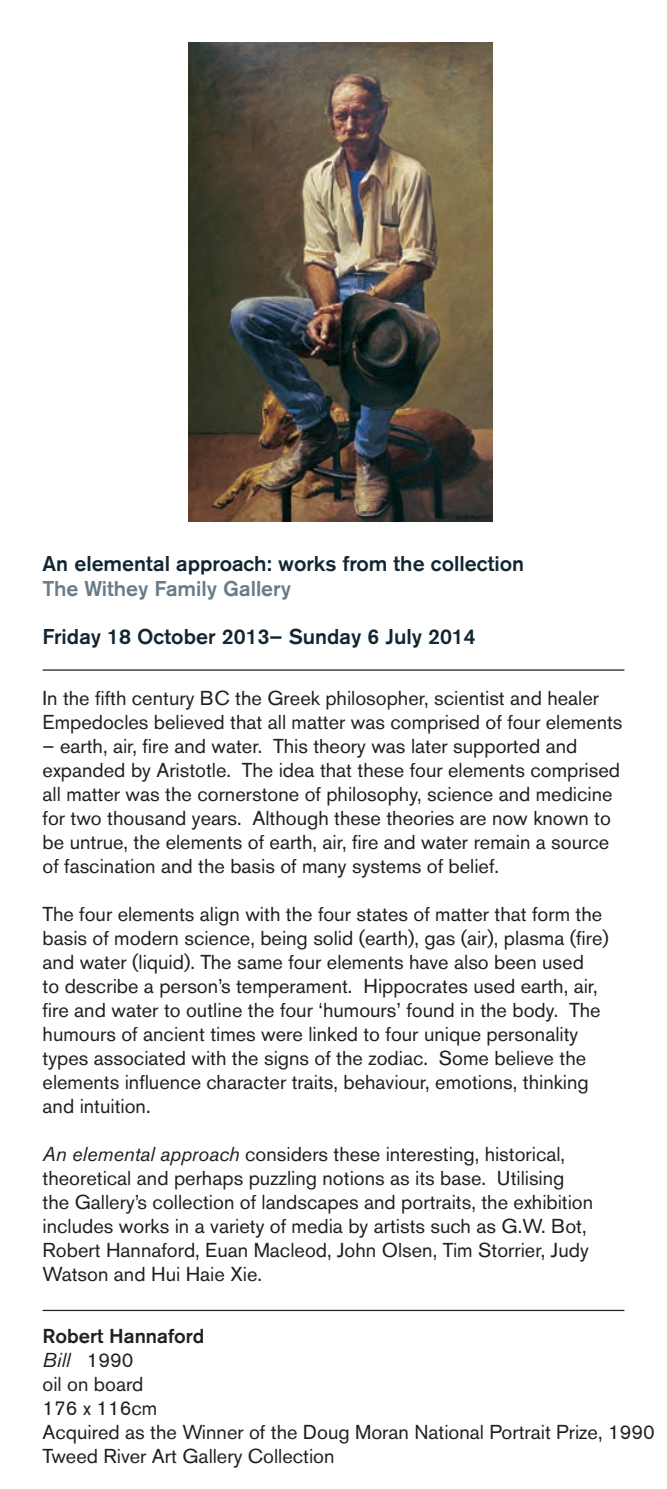
<style>
.page{position:relative;width:667px;height:1489px;background:#fff}
.page>*{position:absolute;margin:0;border:0;box-sizing:border-box;transform-origin:0 0}
.t1{font:500 21.25px "Akzidenz Grotesk BQ";color:#122632}
.t2{font:500 21.25px "Akzidenz Grotesk BQ";color:#687c88}
.t3{font:20px/24px "Akzidenz Grotesk BQ";color:#231f20}
.s1{font-style:italic}
.s2{font-weight:500}
</style>
<div class="page">
<hr style="left:43px;top:669px;width:581px;height:1px;background:#231f20">
<hr style="left:43px;top:1309px;width:581px;height:1px;background:#231f20">
<img style="left:188px;top:42px;width:304px;height:479px">
<p class="t1" style="left:43px;top:550px;width:482px">An elemental approach: works from the collection</p>
<p class="t2" style="left:43px;top:576px;width:250px">The Withey Family Gallery</p>
<p class="t1" style="left:43px;top:623px;width:434px">Friday 18 October 2013– Sunday 6 July 2014</p>
<p class="t3" style="left:43px;top:685px;width:581px">In the fifth century BC the Greek philosopher, scientist and healer<br>Empedocles believed that all matter was comprised of four elements</p>
<p class="t3" style="left:43px;top:733px;width:578px">– earth, air, fire and water. This theory was later supported and expanded by Aristotle. The idea that these four elements comprised all matter was the cornerstone of philosophy, science and medicine for two thousand years. Although these theories are now known to be untrue, the elements of earth, air, fire and water remain a source of fascination and the basis of many systems of belief.</p>
<p class="t3" style="left:43px;top:901px;width:567px">The four elements align with the four states of matter that form the basis of modern science, being solid (earth), gas (air), plasma (fire) and water (liquid). The same four elements have also been used<br>to describe a person’s temperament. Hippocrates used earth, air, fire and water to outline the four ‘humours’ found in the body. The humours of ancient times were linked to four unique personality types associated with the signs of the zodiac. Some believe the elements influence character traits, behaviour, emotions, thinking and intuition.</p>
<p class="t3" style="left:43px;top:1141px;width:551px"><span class="s1">An elemental approach</span> considers these interesting, historical, theoretical and perhaps puzzling notions as its base. Utilising the Gallery’s collection of landscapes and portraits, the exhibition includes works in a variety of media by artists such as G.W. Bot, Robert Hannaford, Euan Macleod, John Olsen, Tim Storrier, Judy Watson and Hui Haie Xie.</p>
<p class="t3" style="left:43px;top:1323px;width:613px"><span class="s2">Robert Hannaford<br></span><span class="s1">Bill</span> 1990<br>oil on board<br>176 x 116cm<br>Acquired as the Winner of the Doug Moran National Portrait Prize, 1990<br>Tweed River Art Gallery Collection</p>
</div>
